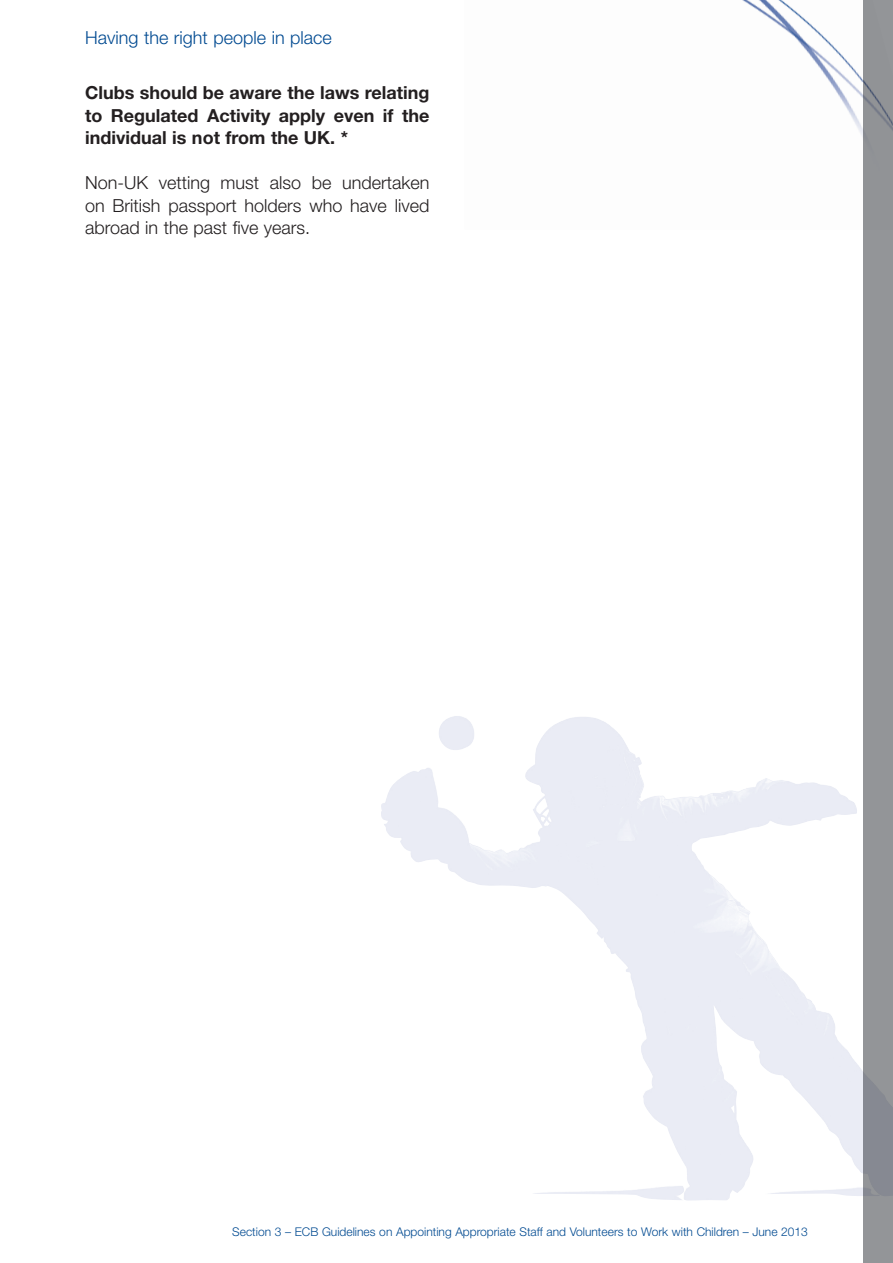
<style>
.page{position:relative;width:893px;height:1263px;background:#fff}
.page>*{position:absolute;margin:0;border:0;box-sizing:border-box;transform-origin:0 0}
.t1{font:300 18px/22.5px "Helvetica Neue";color:#231f20;text-align:justify}
.t2{font:700 18px/22.5px "Helvetica Neue";color:#231f20;text-align:justify}
.t3{font:300 18px "Helvetica Neue";color:#014a91}
.t4{font:300 12px "Helvetica Neue";color:#014a91}
</style>
<div class="page">
<img style="left:742px;top:0;width:121px;height:137px">
<div style="left:863px;top:0;width:30px;height:1263px;background:#939598"></div>
<p class="t3" style="left:85px;top:27px;width:248px">Having the right people in place</p>
<p class="t2" style="left:85px;top:81px;width:346px">Clubs should be aware the laws relating to Regulated Activity apply even if the individual is not from the UK. *</p>
<p class="t1" style="left:85px;top:171px;width:346px">Non-UK vetting must also be undertaken on British passport holders who have lived abroad in the past five years.</p>
<p class="t4" style="left:232px;top:1224px;width:577px">Section 3 – ECB Guidelines on Appointing Appropriate Staff and Volunteers to Work with Children – June 2013</p>
</div>
